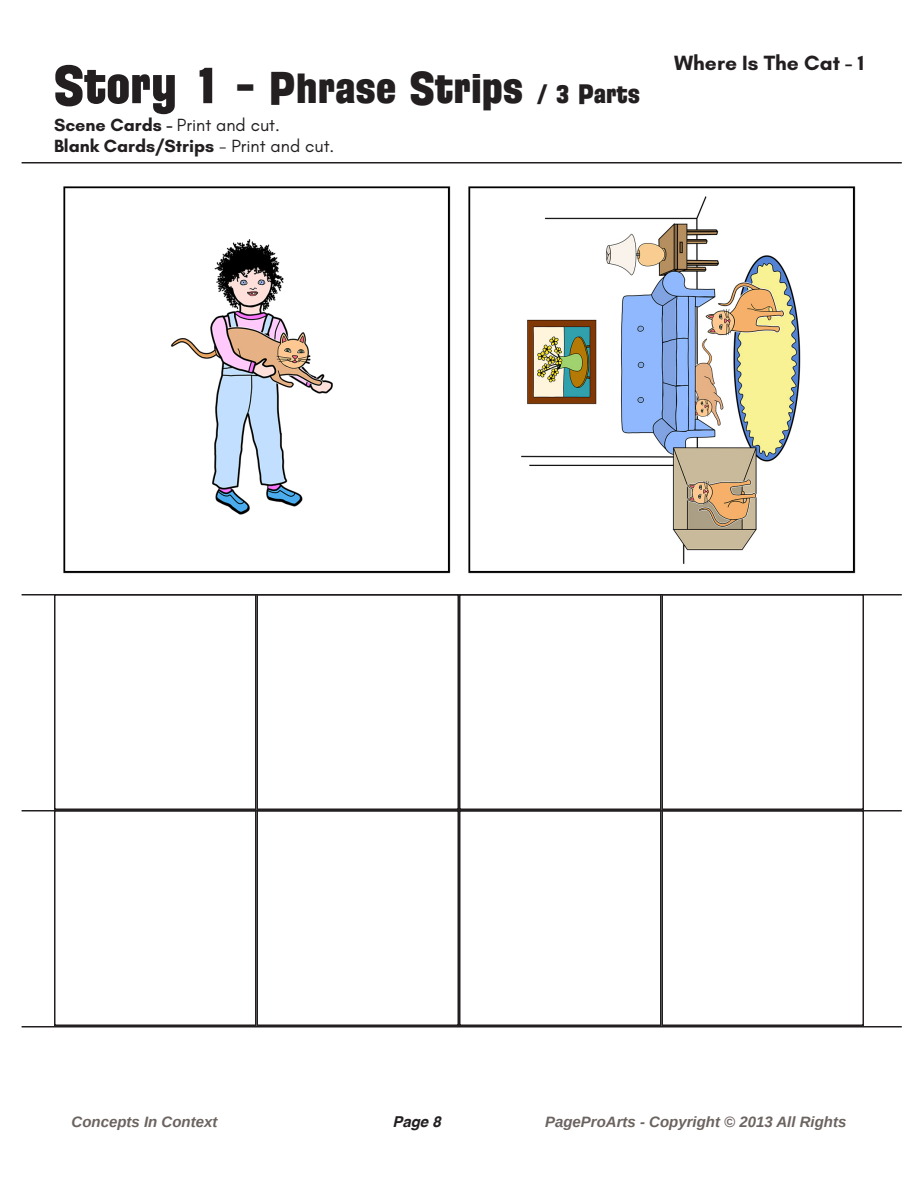
<style>
.page{position:relative;width:918px;height:1188px;background:#fff}
.page>*{position:absolute;margin:0;border:0;box-sizing:border-box;transform-origin:0 0}
.t1{font:45px "Florida Project Phase One";color:#231f20}
.t2{font:700 21px "Glacial Indifference";color:#231f20}
.t3{font:700 18px "Glacial Indifference";color:#231f20}
.t4{font:18px "Glacial Indifference";color:#231f20}
.t5{font:italic 700 15px "Liberation Sans";color:#6b6360}
.t6{font:italic 700 15px "Helvetica";color:#231f20}
.s1{font-size:54px}
.s2{font-size:27px}
.s3{font-weight:700}
.s4{font-weight:400}
</style>
<div class="page">
<img style="left:468px;top:186px;width:388px;height:388px">
<img style="left:517px;top:189px;width:289px;height:380px">
<div style="left:54px;top:810px;width:202px;height:216px;border:2px solid #231f20"></div>
<div style="left:256px;top:810px;width:203px;height:216px;border:2px solid #231f20"></div>
<div style="left:256px;top:594px;width:203px;height:216px;border:2px solid #231f20"></div>
<hr style="left:22px;top:594px;width:880px;height:2px;background:#231f20">
<hr style="left:22px;top:810px;width:880px;height:2px;background:#231f20">
<hr style="left:22px;top:162px;width:880px;height:2px;background:#231f20">
<hr style="left:22px;top:1026px;width:880px;height:2px;background:#231f20">
<div style="left:459px;top:594px;width:203px;height:216px;border:2px solid #231f20"></div>
<div style="left:662px;top:594px;width:202px;height:216px;border:2px solid #231f20"></div>
<div style="left:54px;top:594px;width:202px;height:216px;border:2px solid #231f20"></div>
<div style="left:459px;top:810px;width:203px;height:216px;border:2px solid #231f20"></div>
<div style="left:662px;top:810px;width:202px;height:216px;border:2px solid #231f20"></div>
<img style="left:63px;top:186px;width:388px;height:388px">
<p class="t1" style="left:54px;top:59px;width:588px"><span class="s1">Story 1</span> - Phrase Strips <span class="s2">/ 3 Parts</span></p>
<p class="t4" style="left:54px;top:114px;width:227px"><span class="s3">Scene Cards -</span> Print and cut.</p>
<p class="t3" style="left:54px;top:135px;width:282px">Blank Cards/Strips <span class="s4">- Print and cut.</span></p>
<h2 class="t2" style="left:674px;top:50px;width:191px">Where Is The Cat - 1</h2>
<p class="t5" style="left:72px;top:1112px;width:147px">Concepts In Context</p>
<p class="t6" style="left:392px;top:1109px;width:50px">Page 8</p>
<p class="t5" style="left:545px;top:1112px;width:303px">PageProArts - Copyright © 2013 All Rights</p>
</div>
